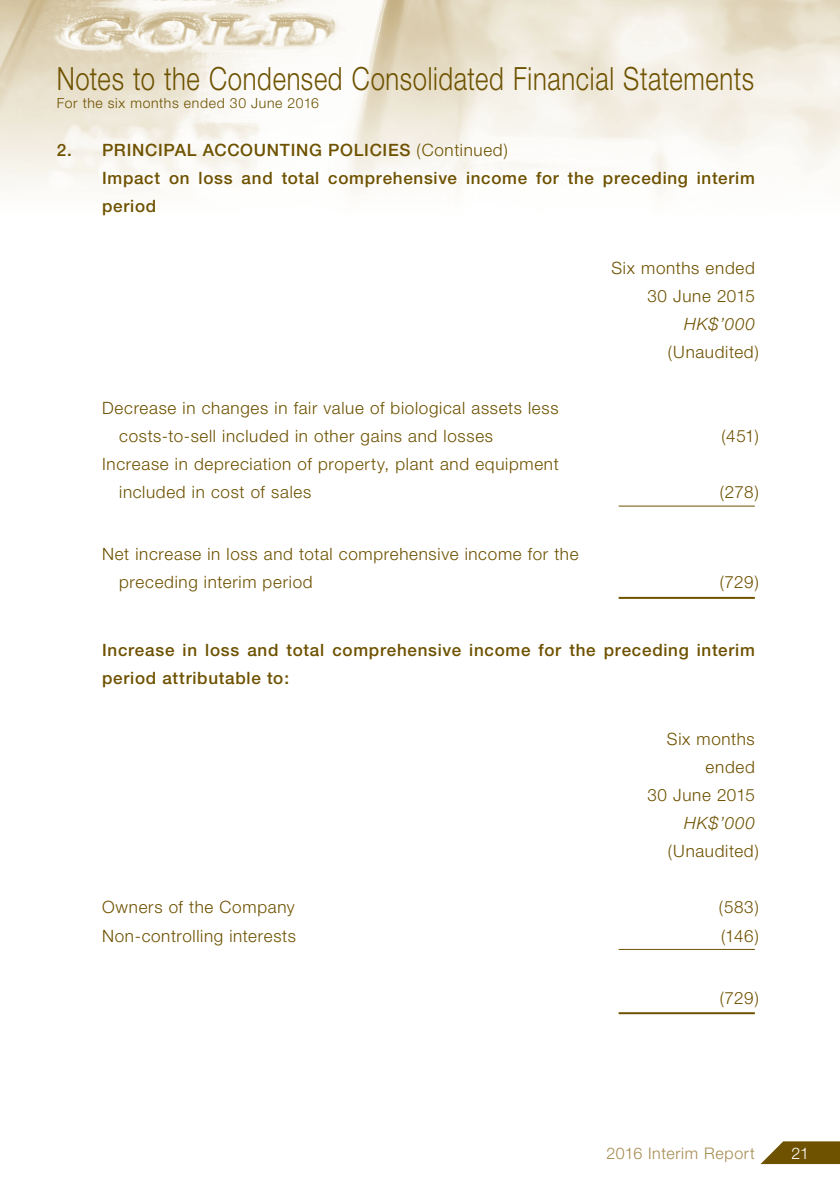
<style>
.page{position:relative;width:840px;height:1191px;background:#fff}
.page>*{position:absolute;margin:0;border:0;box-sizing:border-box;transform-origin:0 0}
.t1{font:300 32px "Helvetica Neue";letter-spacing:.025em;color:#6e5200;scale:.8 1}
.t2{font:300 17px/28px "Helvetica Neue";letter-spacing:.04em;color:#6e5200}
.t3{font:500 17px/28px "Helvetica Neue";letter-spacing:.04em;color:#6e5200}
.t4{font:italic 300 17px "Helvetica Neue";letter-spacing:.045em;color:#6e5200}
.t5{font:300 16px "Helvetica Neue";letter-spacing:.04em;color:#a58b51}
.t6{font:300 16px "Helvetica Neue";color:#fff}
.t7{font:300 14px "Helvetica Neue";letter-spacing:.045em;color:#6e5200}
.s1{font-weight:300}
</style>
<div class="page">
<img style="left:0;top:0;width:839px;height:1165px">
<svg style="left:760px;top:1141px;width:79px;height:23px;background:#856e29"></svg>
<hr style="left:618px;top:505px;width:136px;height:1px;background:#6e5200">
<hr style="left:618px;top:597px;width:136px;height:2px;background:#6e5200">
<hr style="left:618px;top:949px;width:136px;height:1px;background:#6e5200">
<hr style="left:618px;top:1012px;width:136px;height:2px;background:#6e5200">
<h1 class="t1" style="left:57px;top:67px;width:872px">Notes to the Condensed Consolidated Financial Statements</h1>
<p class="t7" style="left:57px;top:98px;width:264px">For the six months ended 30 June 2016</p>
<p class="t3" style="left:102px;top:138px;width:653px;text-indent:-45px">2. PRINCIPAL ACCOUNTING POLICIES <span class="s1">(Continued)<br></span>Impact on loss and total comprehensive income for the preceding interim period</p>
<p class="t2" style="left:119px;top:396px;width:441px;text-indent:-17px">Decrease in changes in fair value of biological assets less costs-to-sell included in other gains and losses</p>
<p class="t2" style="left:119px;top:452px;width:441px;text-indent:-17px">Increase in depreciation of property, plant and equipment included in cost of sales</p>
<p class="t2" style="left:119px;top:542px;width:460px;text-indent:-17px">Net increase in loss and total comprehensive income for the preceding interim period</p>
<p class="t2" style="left:611px;top:256px;width:145px;text-align:right">Six months ended<br>30 June 2015</p>
<p class="t4" style="left:683px;top:318px;width:72px">HK$’000</p>
<p class="t2" style="left:667px;top:340px;width:92px">(Unaudited)</p>
<p class="t2" style="left:721px;top:424px;width:39px">(451)</p>
<p class="t2" style="left:719px;top:480px;width:41px">(278)</p>
<p class="t2" style="left:719px;top:570px;width:41px">(729)</p>
<p class="t3" style="left:102px;top:637px;width:653px">Increase in loss and total comprehensive income for the preceding interim period attributable to:</p>
<p class="t2" style="left:647px;top:727px;width:109px;text-align:right">Six months ended<br>30 June 2015</p>
<p class="t4" style="left:683px;top:817px;width:72px">HK$’000</p>
<p class="t2" style="left:667px;top:839px;width:92px">(Unaudited)</p>
<p class="t2" style="left:102px;top:895px;width:194px">Owners of the Company</p>
<p class="t2" style="left:718px;top:895px;width:42px">(583)</p>
<p class="t2" style="left:102px;top:923px;width:195px">Non-controlling interests</p>
<p class="t2" style="left:720px;top:923px;width:39px">(146)</p>
<p class="t2" style="left:719px;top:985px;width:41px">(729)</p>
<p class="t5" style="left:606px;top:1147px;width:150px">2016 Interim Report</p>
<p class="t6" style="left:790px;top:1147px;width:19px">21</p>
</div>
